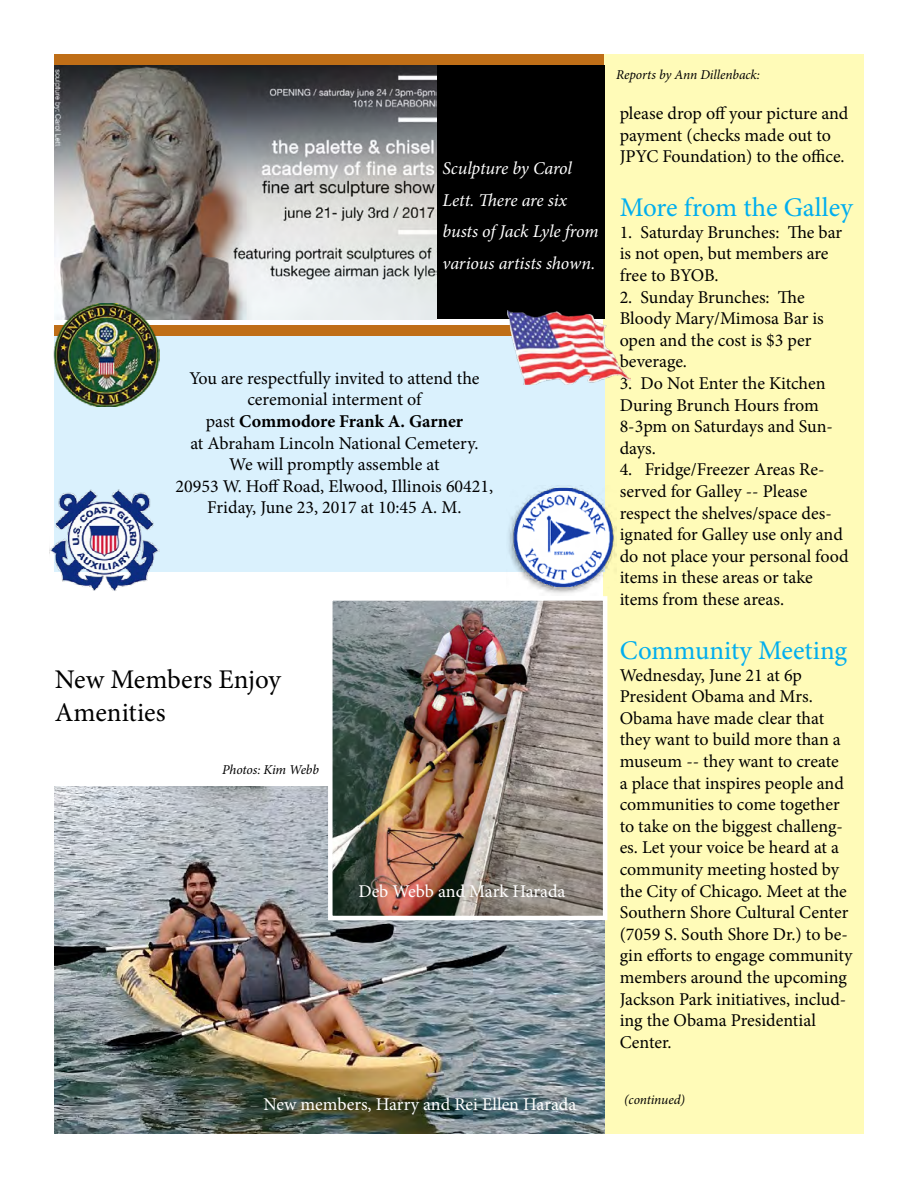
<style>
.page{position:relative;width:918px;height:1188px;background:#fff}
.page>*{position:absolute;margin:0;border:0;box-sizing:border-box;transform-origin:0 0}
.t1{font:27px "Minion Pro";color:#00aeef}
.t2{font:27px/32.4px "Minion Pro";color:#000}
.t3{font:18px/21.6px "Minion Pro";letter-spacing:-.005em;color:#000}
.t4{font:italic 18px/31.5px "Minion Pro";letter-spacing:-.01em;color:#fff}
.t5{font:18px "Minion Pro";letter-spacing:-.005em;color:#fff}
.t6{font:italic 13.5px "Minion Pro";letter-spacing:-.01em;color:#000}
.s1{font-weight:700}
</style>
<div class="page">
<div style="left:604px;top:54px;width:260px;height:1080px;background:#fffbb8"></div>
<div style="left:433px;top:65px;width:172px;height:254px;background:#000"></div>
<img style="left:55px;top:65px;width:381px;height:254px">
<div style="left:55px;top:54px;width:549px;height:11px;background:#bf6e17"></div>
<img style="left:55px;top:786px;width:550px;height:348px">
<img style="left:333px;top:601px;width:269px;height:314px">
<div style="left:328px;top:596px;width:279px;height:324px;border:4px solid #fff"></div>
<div style="left:55px;top:325px;width:549px;height:11px;background:#bf6e17"></div>
<div style="left:54px;top:336px;width:551px;height:236px;background:#daf1fd"></div>
<img style="left:54px;top:304px;width:105px;height:103px">
<img style="left:509px;top:485px;width:108px;height:111px">
<img style="left:50px;top:489px;width:110px;height:102px">
<img style="left:507px;top:310px;width:124px;height:74px">
<p class="t4" style="left:442px;top:153px;width:158px">Sculpture by Carol<br>Lett. There are six busts of Jack Lyle from various artists shown.</p>
<p class="t3" style="left:176px;top:367px;width:319px;text-align:center">You are respectfully invited to attend the ceremonial interment of<br>past <span class="s1">Commodore Frank A. Garner<br></span>at Abraham Lincoln National Cemetery.<br>We will promptly assemble at<br>20953 W. Hoff Road, Elwood, Illinois 60421, Friday, June 23, 2017 at 10:45 A. M.</p>
<h1 class="t2" style="left:55px;top:663px;width:228px">New Members Enjoy<br>Amenities</h1>
<p class="t6" style="left:222px;top:760px;width:98px">Photos: Kim Webb</p>
<p class="t5" style="left:358px;top:879px;width:209px">Deb Webb and Mark Harada</p>
<p class="t6" style="left:616px;top:66px;width:146px">Reports by Ann Dillenback:</p>
<p class="t3" style="left:620px;top:102px;width:230px">please drop off your picture and payment (checks made out to<br>JPYC Foundation) to the office.</p>
<h1 class="t1" style="left:620px;top:189px;width:235px">More from the Galley</h1>
<p class="t3" style="left:620px;top:221px;width:224px">1. Saturday Brunches: The bar is not open, but members are free to BYOB.</p>
<p class="t3" style="left:620px;top:286px;width:206px">2. Sunday Brunches: The<br>Bloody Mary/Mimosa Bar is open and the cost is $3 per beverage.</p>
<p class="t3" style="left:620px;top:372px;width:215px">3. Do Not Enter the Kitchen<br>During Brunch Hours from<br>8-3pm on Saturdays and Sun&shy;days.</p>
<p class="t3" style="left:620px;top:459px;width:230px">4. Fridge/Freezer Areas Re&shy;served for Galley -- Please respect the shelves/space des&shy;ignated for Galley use only and do not place your personal food items in these areas or take items from these areas.</p>
<h1 class="t1" style="left:620px;top:632px;width:229px">Community Meeting</h1>
<p class="t3" style="left:620px;top:664px;width:234px">Wednesday, June 21 at 6p<br>President Obama and Mrs.<br>Obama have made clear that they want to build more than a museum -- they want to create<br>a place that inspires people and communities to come together to take on the biggest challeng&shy;es. Let your voice be heard at a community meeting hosted by the City of Chicago. Meet at the<br>Southern Shore Cultural Center (7059 S. South Shore Dr.) to be&shy;gin efforts to engage community members around the upcoming<br>Jackson Park initiatives, includ&shy;ing the Obama Presidential<br>Center.</p>
<p class="t5" style="left:263px;top:1092px;width:314px">New members, Harry and Rei Ellen Harada</p>
<p class="t6" style="left:624px;top:1091px;width:63px">(continued)</p>
</div>
